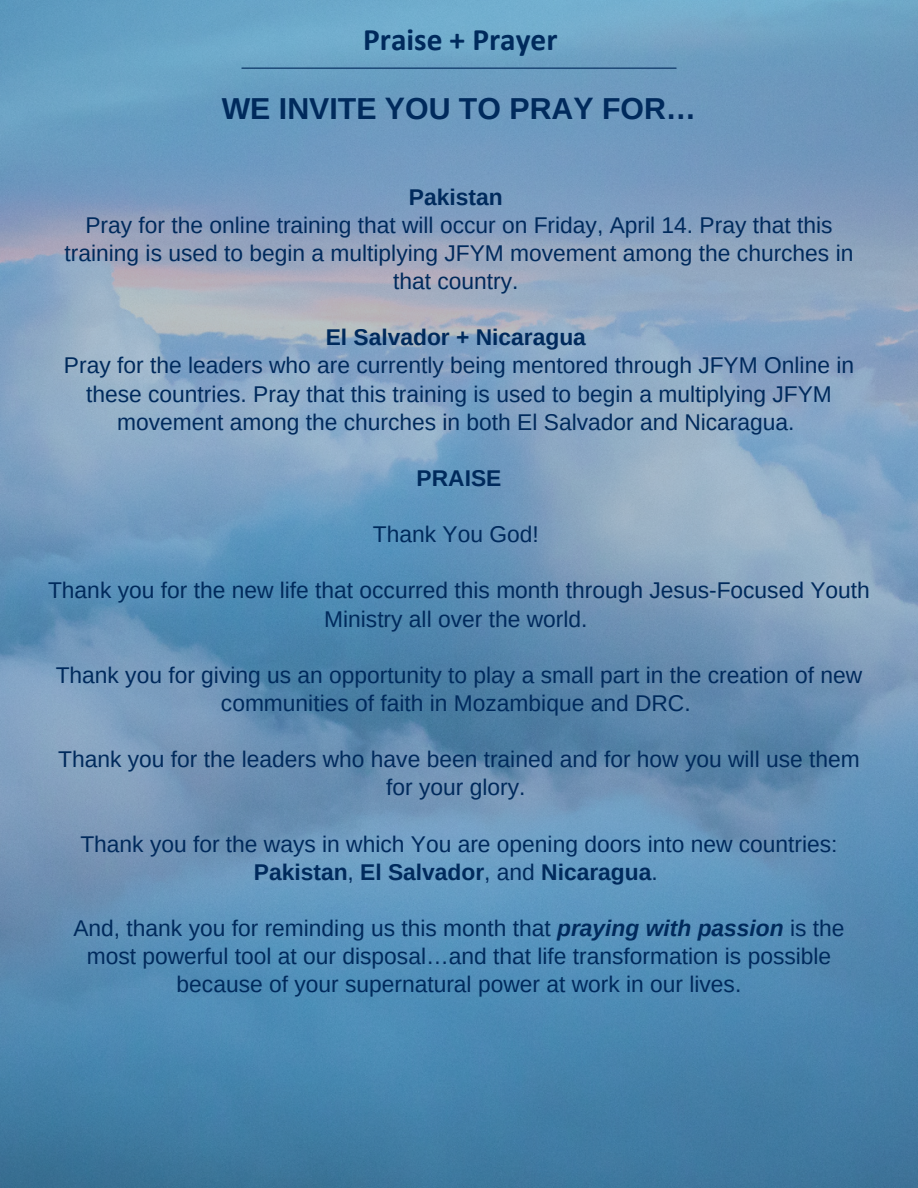
<style>
.page{position:relative;width:918px;height:1188px;background:#fff}
.page>*{position:absolute;margin:0;border:0;box-sizing:border-box;transform-origin:0 0}
.t1{font:700 31.35px "Calibri";color:#002a5c}
.t2{font:700 30.3px "Arimo";color:#002a5c}
.t3{font:22.8px/28.2px "Arimo";color:#002a5c;text-align:center}
.t4{font:700 22.8px "Arimo";color:#002a5c}
.s1{font-weight:700}
.s2{font-weight:700;font-style:italic}
</style>
<div class="page">
<img style="left:0;top:0;width:918px;height:1188px">
<hr style="left:242px;top:68px;width:434px;height:1px;background:#002a5c">
<h1 class="t1" style="left:363px;top:20px;width:196px">Praise + Prayer</h1>
<h2 class="t2" style="left:222px;top:92px;width:476px">WE INVITE YOU TO PRAY FOR…</h2>
<p class="t4" style="left:409px;top:184px;width:95px">Pakistan</p>
<p class="t3" style="left:65px;top:211px;width:790px">Pray for the online training that will occur on Friday, April 14. Pray that this training is used to begin a multiplying JFYM movement among the churches in that country.</p>
<p class="t4" style="left:326px;top:325px;width:262px">El Salvador + Nicaragua</p>
<p class="t3" style="left:64px;top:351px;width:792px">Pray for the leaders who are currently being mentored through JFYM Online in these countries. Pray that this training is used to begin a multiplying JFYM movement among the churches in both El Salvador and Nicaragua.</p>
<p class="t4" style="left:417px;top:465px;width:86px">PRAISE</p>
<p class="t3" style="left:373px;top:520px;width:167px">Thank You God!</p>
<p class="t3" style="left:48px;top:576px;width:823px">Thank you for the new life that occurred this month through Jesus-Focused Youth<br>Ministry all over the world.</p>
<p class="t3" style="left:56px;top:661px;width:808px">Thank you for giving us an opportunity to play a small part in the creation of new communities of faith in Mozambique and DRC.</p>
<p class="t3" style="left:58px;top:745px;width:803px">Thank you for the leaders who have been trained and for how you will use them for your glory.</p>
<p class="t3" style="left:80px;top:830px;width:759px">Thank you for the ways in which You are opening doors into new countries:<br><span class="s1">Pakistan</span>, <span class="s1">El Salvador</span>, and <span class="s1">Nicaragua</span>.</p>
<p class="t3" style="left:73px;top:914px;width:773px">And, thank you for reminding us this month that <span class="s2">praying with passion</span> is the most powerful tool at our disposal…and that life transformation is possible because of your supernatural power at work in our lives.</p>
</div>
